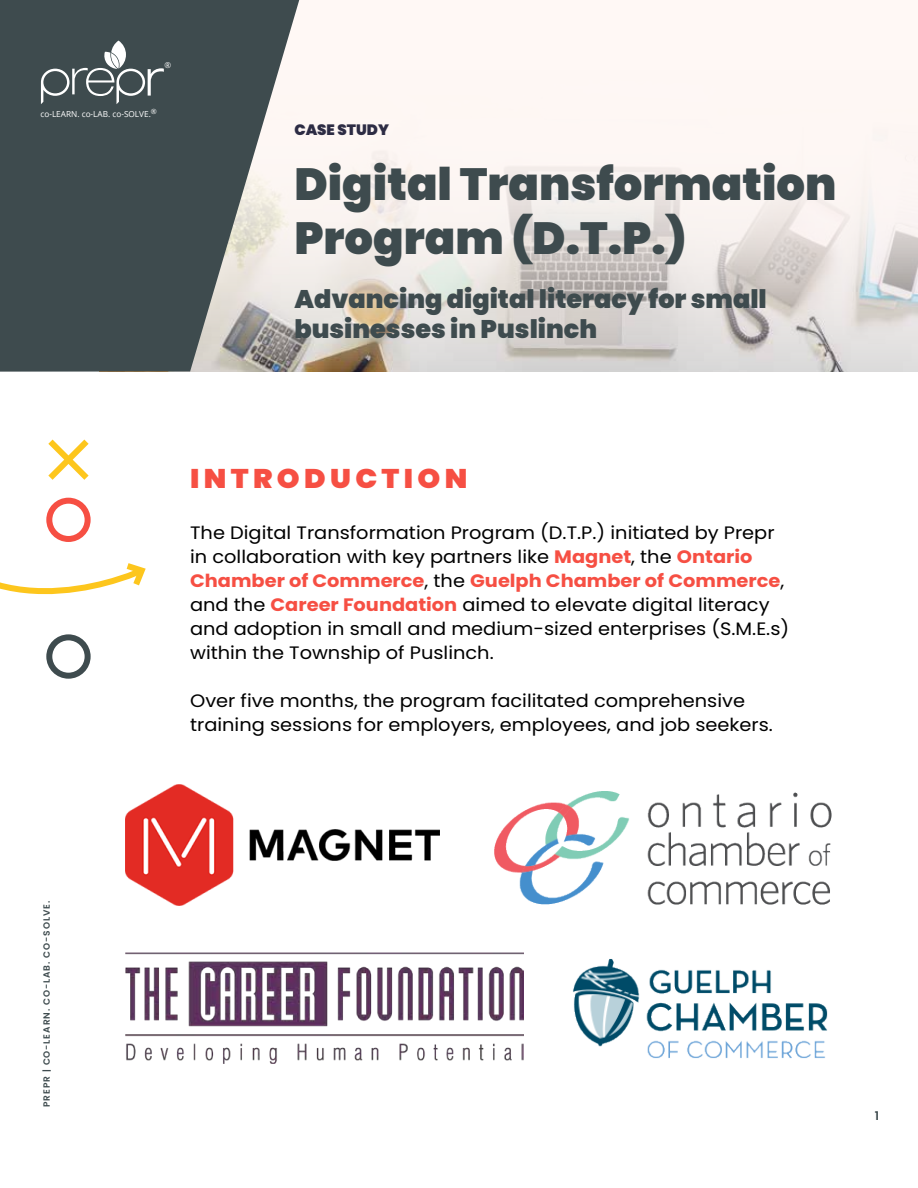
<style>
.page{position:relative;width:918px;height:1188px;background:#fff}
.page>*{position:absolute;margin:0;border:0;box-sizing:border-box;transform-origin:0 0}
.t1{font:900 45px/54px "Poppins";color:#3e4b4e}
.t2{font:900 27px "Poppins";letter-spacing:.15em;color:#f64f43;scale:1.08 1}
.t3{font:900 25.5px/30.6px "Poppins";color:#3e4b4e}
.t4{font:18px/24px "Poppins";color:#000;scale:1.08 1}
.t5{font:900 15px "Poppins";color:#2d2c44}
.t6{font:600 12px "Poppins";color:#3e4b4e}
.t7{font:600 9px "Poppins";letter-spacing:.1em;color:#3e4b4e}
.t8{font:8.25px "Open Sans";color:#fff}
.t9{font:8.1px "Open Sans";color:#fff}
.s1{font-weight:700;color:#f64f43}
</style>
<div class="page">
<svg style="left:299px;top:0;width:619px;height:372px;fill:#fbf5f2"></svg>
<svg style="left:0;top:0;width:299px;height:372px;background:#5d6667"></svg>
<svg style="left:48px;top:439px;width:41px;height:41px"></svg>
<div style="left:46px;top:634px;width:45px;height:45px;border:6px solid #3e4b4e;border-radius:50%"></div>
<div style="left:46px;top:498px;width:45px;height:44px;border:6px solid #f64f43;border-radius:50%"></div>
<svg style="left:0;top:522px;width:146px;height:115px"></svg>
<img style="left:125px;top:784px;width:315px;height:122px">
<img style="left:125px;top:953px;width:398px;height:111px">
<img style="left:495px;top:791px;width:337px;height:113px">
<img style="left:573px;top:959px;width:255px;height:100px">
<svg style="left:41px;top:41px;width:123px;height:63px;background:#5d686b"></svg>
<p class="t9" style="left:164px;top:60px;width:8px">®</p>
<p class="t8" style="left:40px;top:108px;width:118px">co-LEARN. co-LAB. co-SOLVE.<sup>®</sup></p>
<p class="t5" style="left:294px;top:121px;width:96px">CASE STUDY</p>
<h1 class="t1" style="left:294px;top:157px;width:544px">Digital Transformation<br>Program (D.T.P.)</h1>
<h3 class="t3" style="left:294px;top:283px;width:474px">Advancing digital literacy for small businesses in Puslinch</h3>
<h2 class="t2" style="left:190px;top:463px;width:258px">INTRODUCTION</h2>
<p class="t4" style="left:190px;top:521px;width:556px">The Digital Transformation Program (D.T.P.) initiated by Prepr in collaboration with key partners like <span class="s1">Magnet</span>, the <span class="s1">Ontario Chamber of Commerce</span>, the <span class="s1">Guelph Chamber of Commerce</span>, and the <span class="s1">Career Foundation</span> aimed to elevate digital literacy and adoption in small and medium-sized enterprises (S.M.E.s) within the Township of Puslinch.</p>
<p class="t4" style="left:190px;top:689px;width:541px">Over five months, the program facilitated comprehensive training sessions for employers, employees, and job seekers.</p>
<p class="t7" style="left:42px;top:1107px;width:207px;rotate:-90deg">PREPR | CO-LEARN. CO-LAB. CO-SOLVE.</p>
<p class="t6" style="left:875px;top:1108px;width:6px">1</p>
</div>
